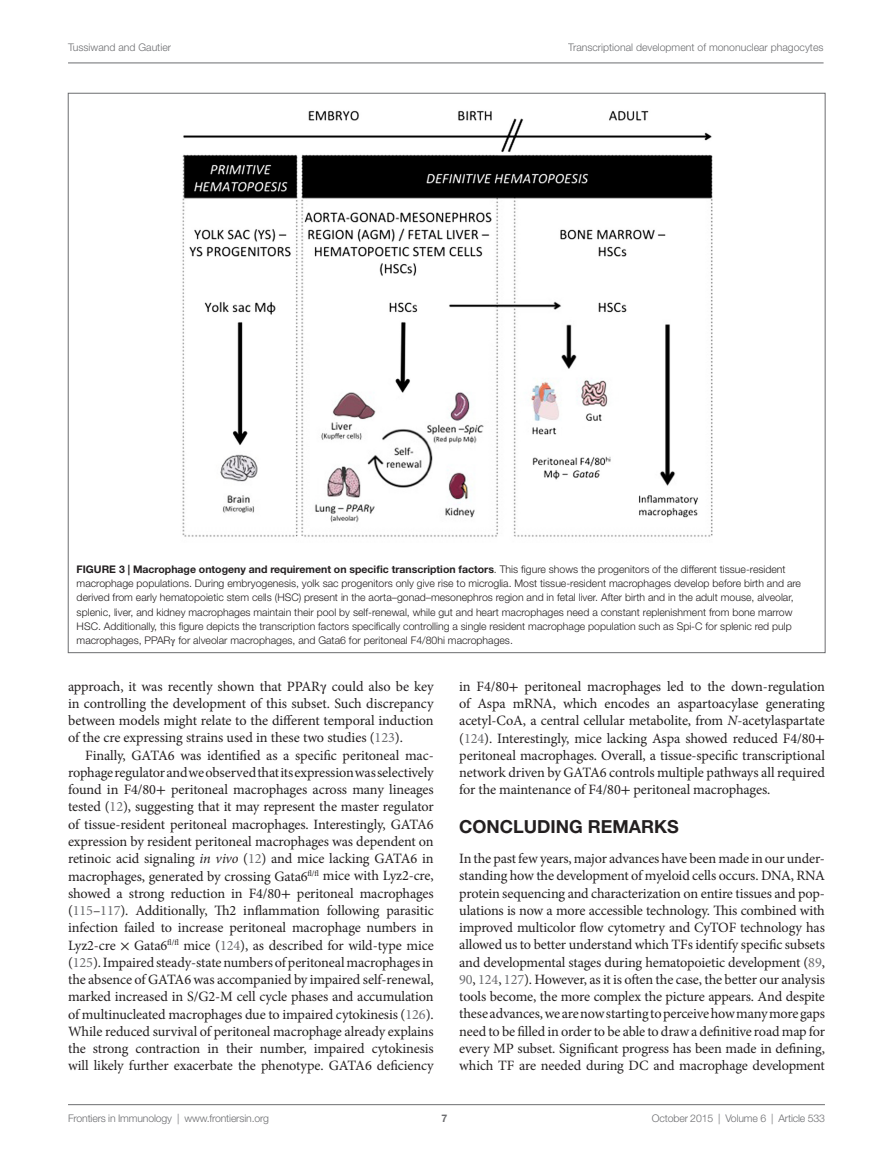
<style>
.page{position:relative;width:893px;height:1170px;background:#fff}
.page>*{position:absolute;margin:0;border:0;box-sizing:border-box;transform-origin:0 0}
.t1{font:700 18px "Helvetica Neue LT Std";color:#231f20}
.t2{font:14.25px/17.2px "Minion Pro";letter-spacing:-.01em;color:#231f20;text-align:justify}
.t3{font:300 10.5px/14.2px "Helvetica Neue LT Std";color:#231f20}
.t4{font:300 10.5px "Helvetica Neue LT Std";color:#6c6d70}
.t5{font:700 10.5px "Helvetica Neue LT Std";color:#6c6d70}
.s1{font-weight:700}
.s2{font-family:"STIX General";font-weight:400}
.s3{font-family:"STIX General"}
.s4{color:#6c6d70}
.s5{font-style:italic}
</style>
<div class="page">
<hr style="left:68px;top:1104px;width:757px;height:1px;background:#6c6d70">
<hr style="left:68px;top:63px;width:756px;height:1px;background:#6c6d70">
<img style="left:182px;top:110px;width:530px;height:427px">
<p class="t4" style="left:68px;top:41px;width:105px">Tussiwand and Gautier</p>
<p class="t4" style="left:568px;top:41px;width:257px">Transcriptional development of mononuclear phagocytes</p>
<p class="t3" style="left:77px;top:562px;width:726px"><span class="s1">FIGURE 3 | Macrophage ontogeny and requirement on specific transcription factors</span>. This figure shows the progenitors of the different tissue-resident macrophage populations. During embryogenesis, yolk sac progenitors only give rise to microglia. Most tissue-resident macrophages develop before birth and are derived from early hematopoietic stem cells (HSC) present in the aorta–gonad–mesonephros region and in fetal liver. After birth and in the adult mouse, alveolar, splenic, liver, and kidney macrophages maintain their pool by self-renewal, while gut and heart macrophages need a constant replenishment from bone marrow HSC. Additionally, this figure depicts the transcription factors specifically controlling a single resident macrophage population such as Spi-C for splenic red pulp macrophages, PPAR<span class="s2">γ</span> for alveolar macrophages, and Gata6 for peritoneal F4/80hi macrophages.</p>
<p class="t2" style="left:68px;top:677px;width:367px">approach, it was recently shown that PPAR<span class="s3">γ</span> could also be key in controlling the development of this subset. Such discrepancy between models might relate to the different temporal induction of the cre expressing strains used in these two studies (<span class="s4">123</span>).</p>
<p class="t2" style="left:68px;top:746px;width:367px;text-indent:17px">Finally, GATA6 was identified as a specific peritoneal mac&shy;rophage regulator and we observed that its expression was selectively found in F4/80<span class="s3">+</span> peritoneal macrophages across many lineages tested (<span class="s4">12</span>), suggesting that it may represent the master regulator of tissue-resident peritoneal macrophages. Interestingly, GATA6 expression by resident peritoneal macrophages was dependent on retinoic acid signaling <span class="s5">in vivo</span> (<span class="s4">12</span>) and mice lacking GATA6 in macrophages, generated by crossing Gata6<sup>fl/fl</sup> mice with Lyz2-cre, showed a strong reduction in F4/80<span class="s3">+</span> peritoneal macrophages (<span class="s4">115</span>–<span class="s4">117</span>). Additionally, Th2 inflammation following parasitic infection failed to increase peritoneal macrophage numbers in Lyz2-cre <span class="s3">×</span> Gata6<sup>fl/fl</sup> mice (<span class="s4">124</span>), as described for wild-type mice (<span class="s4">125</span>). Impaired steady-state numbers of peritoneal macrophages in the absence of GATA6 was accompanied by impaired self-renewal, marked increased in S/G2-M cell cycle phases and accumulation of multinucleated macrophages due to impaired cytokinesis (<span class="s4">126</span>).<br>While reduced survival of peritoneal macrophage already explains the strong contraction in their number, impaired cytokinesis will likely further exacerbate the phenotype. GATA6 deficiency</p>
<p class="t2" style="left:459px;top:677px;width:367px">in F4/80<span class="s3">+</span> peritoneal macrophages led to the down-regulation of Aspa mRNA, which encodes an aspartoacylase generating acetyl-CoA, a central cellular metabolite, from <span class="s5">N</span>-acetylaspartate (<span class="s4">124</span>). Interestingly, mice lacking Aspa showed reduced F4/80<span class="s3">+ </span>peritoneal macrophages. Overall, a tissue-specific transcriptional network driven by GATA6 controls multiple pathways all required for the maintenance of F4/80<span class="s3">+</span> peritoneal macrophages.</p>
<p class="t1" style="left:459px;top:815px;width:221px">CONCLUDING REMARKS</p>
<p class="t2" style="left:459px;top:849px;width:367px">In the past few years, major advances have been made in our under&shy;standing how the development of myeloid cells occurs. DNA, RNA protein sequencing and characterization on entire tissues and pop&shy;ulations is now a more accessible technology. This combined with improved multicolor flow cytometry and CyTOF technology has allowed us to better understand which TFs identify specific subsets and developmental stages during hematopoietic development (<span class="s4">89</span>, <span class="s4">90</span>, <span class="s4">124</span>, <span class="s4">127</span>). However, as it is often the case, the better our analysis tools become, the more complex the picture appears. And despite these advances, we are now starting to perceive how many more gaps need to be filled in order to be able to draw a definitive road map for every MP subset. Significant progress has been made in defining, which TF are needed during DC and macrophage development</p>
<p class="t4" style="left:68px;top:1111px;width:203px">Frontiers in Immunology | www.frontiersin.org</p>
<p class="t5" style="left:441px;top:1111px;width:7px">7</p>
<p class="t4" style="left:652px;top:1111px;width:174px">October 2015 | Volume 6 | Article 533</p>
</div>
